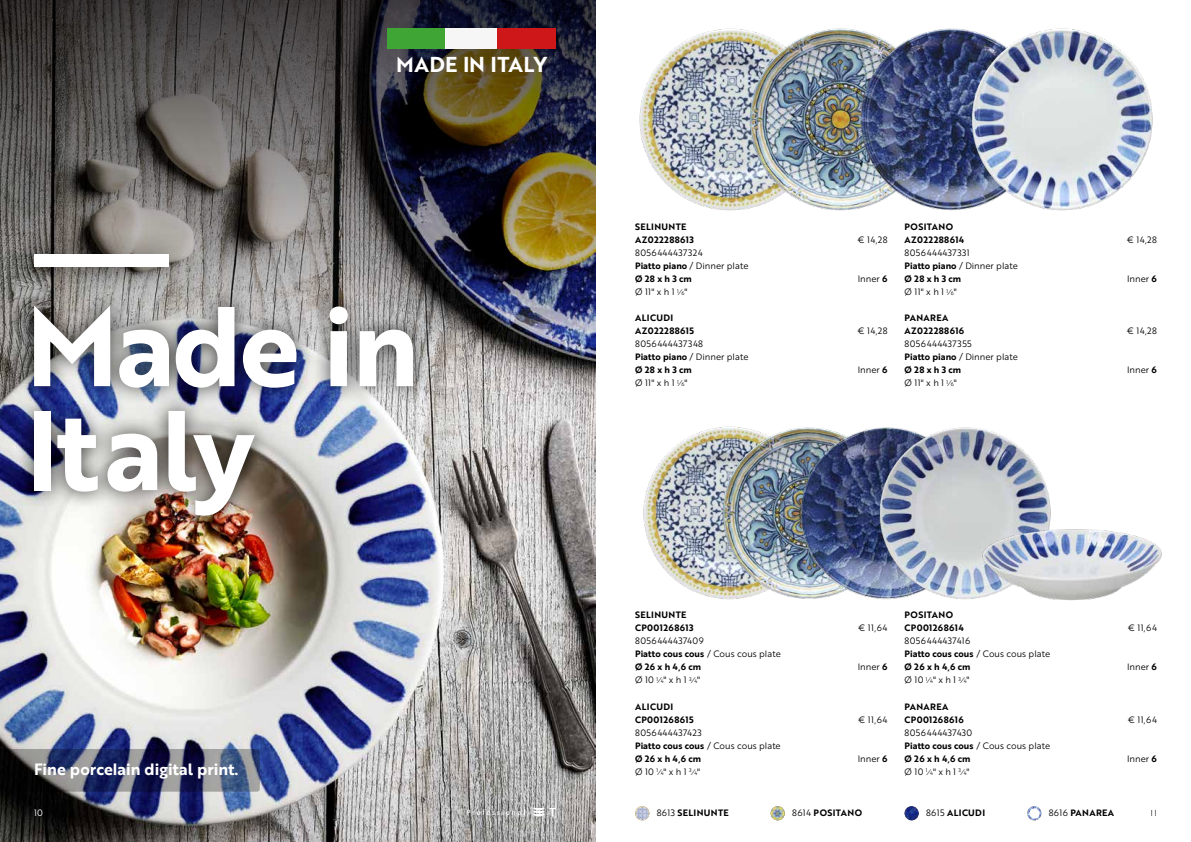
<style>
.page{position:relative;width:1191px;height:842px;background:#fff}
.page>*{position:absolute;margin:0;border:0;box-sizing:border-box;transform-origin:0 0}
.t1{font:110px/103.9px "Brother 1816 Bold";letter-spacing:-.025em;color:#fff}
.t2{font:21px "Brother 1816 Bold";letter-spacing:.015em;color:#fff}
.t3{font:16px "Brother 1816 Bold";color:#fff}
.t4{font:9px/13px "Brother 1816 Book";letter-spacing:.04em;color:#000}
.t5{font:9px/13px "Brother 1816 Bold";letter-spacing:.04em;color:#000}
.t6{font:9px/13px "Brother 1816 Bold";color:#000}
.t7{font:9px "Brother 1816 Book";color:#fff}
.s1{font-family:"Brother 1816 Bold"}
.s2{font-size:8px}
.s3{font-size:5.2px}
.s4{font-family:"Brother 1816 Book"}
</style>
<div class="page">
<img style="left:0;top:386px;width:595px;height:456px">
<img style="left:643px;top:429px;width:66px;height:168px">
<img style="left:709px;top:426px;width:79px;height:174px">
<img style="left:788px;top:427px;width:78px;height:172px">
<img style="left:639px;top:28px;width:98px;height:183px">
<img style="left:737px;top:28px;width:110px;height:183px">
<img style="left:866px;top:427px;width:184px;height:173px">
<img style="left:847px;top:28px;width:111px;height:183px">
<img style="left:958px;top:28px;width:195px;height:183px">
<img style="left:974px;top:498px;width:188px;height:103px">
<img style="left:0;top:0;width:595px;height:386px">
<div style="left:387px;top:28px;width:59px;height:21px;background:#3fa535"></div>
<div style="left:445px;top:28px;width:53px;height:21px;background:#f6f6f6"></div>
<div style="left:497px;top:28px;width:59px;height:21px;background:#cd1719"></div>
<div style="left:15px;top:288px;width:417px;height:246px;background:#000;opacity:.75"></div>
<div style="left:9px;top:228px;width:184px;height:64px;background:#000;opacity:.5"></div>
<div style="left:34px;top:254px;width:135px;height:12px;background:#fff"></div>
<svg style="left:0;top:749px;width:260px;height:43px;background:#474c65"></svg>
<svg style="left:533px;top:808px;width:23px;height:8px"></svg>
<svg style="left:467px;top:809px;width:58px;height:6px"></svg>
<img style="left:770px;top:806px;width:15px;height:14px;border-radius:7px">
<img style="left:904px;top:806px;width:14px;height:14px;border-radius:7px">
<img style="left:1027px;top:806px;width:14px;height:14px;border-radius:7px">
<img style="left:635px;top:806px;width:14px;height:14px;border-radius:7px">
<h2 class="t2" style="left:396px;top:49px;width:152px">MADE IN ITALY</h2>
<h1 class="t1" style="left:26px;top:291px;width:395px">Made in<br>Italy</h1>
<p class="t5" style="left:635px;top:220px;width:60px">SELINUNTE<br>AZ022288613</p>
<p class="t4" style="left:635px;top:246px;width:115px">8056444437324<br><span class="s1">Piatto piano</span> / Dinner plate</p>
<p class="t5" style="left:635px;top:272px;width:58px">Ø 28 x h 3 cm</p>
<p class="t4" style="left:635px;top:285px;width:54px">Ø 11" x h 1 <sup>1</sup><span class="s2">∕</span><span class="s3">6</span>"</p>
<p class="t5" style="left:635px;top:311px;width:60px">ALICUDI<br>AZ022288615</p>
<p class="t4" style="left:635px;top:337px;width:115px">8056444437348<br><span class="s1">Piatto piano</span> / Dinner plate</p>
<p class="t5" style="left:635px;top:363px;width:58px">Ø 28 x h 3 cm</p>
<p class="t4" style="left:635px;top:376px;width:54px">Ø 11" x h 1 <sup>1</sup><span class="s2">∕</span><span class="s3">6</span>"</p>
<p class="t5" style="left:904px;top:220px;width:61px">POSITANO<br>AZ022288614</p>
<p class="t4" style="left:904px;top:246px;width:115px">8056444437331<br><span class="s1">Piatto piano</span> / Dinner plate</p>
<p class="t5" style="left:904px;top:272px;width:58px">Ø 28 x h 3 cm</p>
<p class="t4" style="left:904px;top:285px;width:54px">Ø 11" x h 1 <sup>1</sup><span class="s2">∕</span><span class="s3">6</span>"</p>
<p class="t4" style="left:857px;top:233px;width:32px">€ 14,28</p>
<p class="t4" style="left:1126px;top:233px;width:32px">€ 14,28</p>
<p class="t4" style="left:857px;top:272px;width:31px">Inner <span class="s1">6</span></p>
<p class="t4" style="left:1127px;top:272px;width:31px">Inner <span class="s1">6</span></p>
<p class="t5" style="left:904px;top:311px;width:61px">PANAREA<br>AZ022288616</p>
<p class="t4" style="left:904px;top:337px;width:115px">8056444437355<br><span class="s1">Piatto piano</span> / Dinner plate</p>
<p class="t5" style="left:904px;top:363px;width:58px">Ø 28 x h 3 cm</p>
<p class="t4" style="left:904px;top:376px;width:54px">Ø 11" x h 1 <sup>1</sup><span class="s2">∕</span><span class="s3">6</span>"</p>
<p class="t4" style="left:857px;top:324px;width:32px">€ 14,28</p>
<p class="t4" style="left:1126px;top:324px;width:32px">€ 14,28</p>
<p class="t4" style="left:857px;top:363px;width:31px">Inner <span class="s1">6</span></p>
<p class="t4" style="left:1127px;top:363px;width:31px">Inner <span class="s1">6</span></p>
<p class="t5" style="left:635px;top:608px;width:60px">SELINUNTE<br>CP001268613</p>
<p class="t4" style="left:635px;top:634px;width:70px">8056444437409</p>
<p class="t6" style="left:635px;top:647px;width:147px">Piatto cous cous <span class="s4">/ Cous cous plate<br></span>Ø 26 x h 4,6 cm</p>
<p class="t4" style="left:635px;top:673px;width:66px">Ø 1 0 <sup>1</sup><span class="s2">∕</span><span class="s3">4</span> " x h 1 <sup>3</sup><span class="s2">∕</span><span class="s3">4</span> "</p>
<p class="t5" style="left:904px;top:608px;width:61px">POSITANO<br>CP001268614</p>
<p class="t4" style="left:904px;top:634px;width:67px">8056444437416</p>
<p class="t6" style="left:904px;top:647px;width:147px">Piatto cous cous <span class="s4">/ Cous cous plate<br></span>Ø 26 x h 4,6 cm</p>
<p class="t4" style="left:904px;top:673px;width:66px">Ø 1 0 <sup>1</sup><span class="s2">∕</span><span class="s3">4</span> " x h 1 <sup>3</sup><span class="s2">∕</span><span class="s3">4</span> "</p>
<p class="t4" style="left:858px;top:621px;width:31px">€ 11,64</p>
<p class="t4" style="left:1127px;top:621px;width:31px">€ 11,64</p>
<p class="t4" style="left:857px;top:660px;width:31px">Inner <span class="s1">6</span></p>
<p class="t4" style="left:1127px;top:660px;width:31px">Inner <span class="s1">6</span></p>
<p class="t5" style="left:635px;top:700px;width:60px">ALICUDI<br>CP001268615</p>
<p class="t4" style="left:635px;top:725px;width:68px">8056444437423</p>
<p class="t6" style="left:635px;top:738px;width:147px">Piatto cous cous <span class="s4">/ Cous cous plate<br></span>Ø 26 x h 4,6 cm</p>
<p class="t4" style="left:635px;top:764px;width:66px">Ø 1 0 <sup>1</sup><span class="s2">∕</span><span class="s3">4</span> " x h 1 <sup>3</sup><span class="s2">∕</span><span class="s3">4</span> "</p>
<p class="t5" style="left:904px;top:700px;width:61px">PANAREA<br>CP001268616</p>
<p class="t4" style="left:904px;top:725px;width:69px">8056444437430</p>
<p class="t6" style="left:904px;top:739px;width:147px">Piatto cous cous <span class="s4">/ Cous cous plate<br></span>Ø 26 x h 4,6 cm</p>
<p class="t4" style="left:904px;top:764px;width:66px">Ø 1 0 <sup>1</sup><span class="s2">∕</span><span class="s3">4</span> " x h 1 <sup>3</sup><span class="s2">∕</span><span class="s3">4</span> "</p>
<p class="t4" style="left:858px;top:712px;width:31px">€ 11,64</p>
<p class="t4" style="left:1127px;top:712px;width:31px">€ 11,64</p>
<p class="t4" style="left:857px;top:751px;width:31px">Inner <span class="s1">6</span></p>
<p class="t4" style="left:1127px;top:751px;width:31px">Inner <span class="s1">6</span></p>
<h3 class="t3" style="left:34px;top:757px;width:206px">Fine porcelain digital print.</h3>
<p class="t7" style="left:34px;top:807px;width:11px">10</p>
<p class="t5" style="left:635px;top:806px;width:41px">NEWS<span class="s4">8613</span></p>
<p class="t5" style="left:665px;top:806px;width:66px"><span class="s4">2023</span>SELINUNTE</p>
<p class="t5" style="left:792px;top:806px;width:71px"><span class="s4">8614</span> POSITANO</p>
<p class="t5" style="left:926px;top:806px;width:60px"><span class="s4">8615</span> ALICUDI</p>
<p class="t5" style="left:1048px;top:806px;width:67px"><span class="s4">8616</span> PANAREA</p>
<p class="t4" style="left:1150px;top:806px;width:8px">11</p>
</div>
